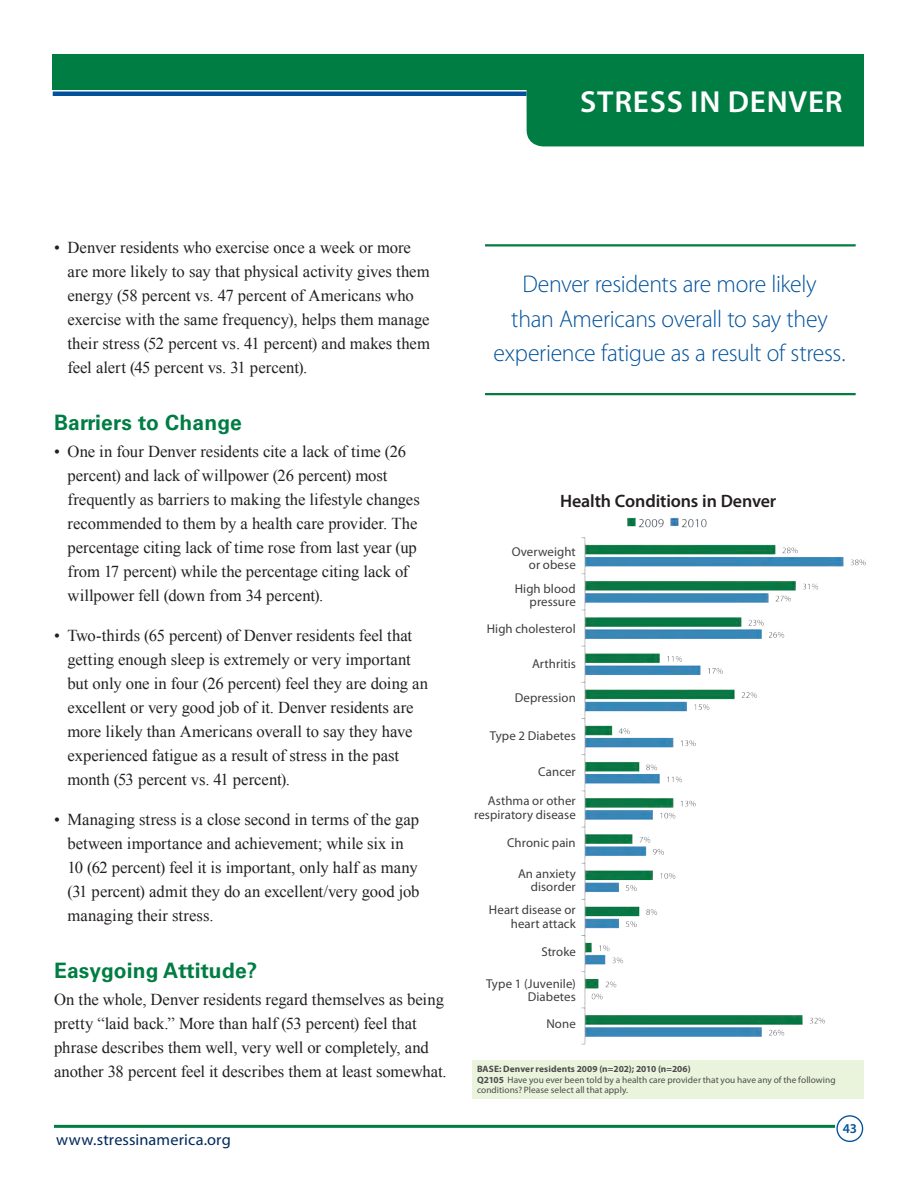
<style>
.page{position:relative;width:918px;height:1188px;background:#fff}
.page>*{position:absolute;margin:0;border:0;box-sizing:border-box;transform-origin:0 0}
.t1{font:600 30.6px "Myriad Pro";letter-spacing:.025em;color:#fff}
.t2{font:300 24.3px/34.5px "Myriad Pro";letter-spacing:-.015em;color:#01529b;text-align:center}
.t3{font:700 21.15px "Univers LT Std";letter-spacing:.01em;color:#007d43}
.t4{font:600 18px "Myriad Pro";letter-spacing:-.005em;color:#231f20}
.t5{font:16.65px/24px "Times New Roman";color:#231f20}
.t6{font:16.05px "Myriad Pro";letter-spacing:.005em;color:#00295c}
.t7{font:600 13.5px "Myriad Pro";color:#01529b}
.t8{font:12.9px/13.2px "Myriad Pro";letter-spacing:.005em;color:#3e3e3f;text-align:right}
.t9{font:9.3px/10.5px "Myriad Pro";letter-spacing:.005em;color:#4b4c4d}
.s1{font-weight:700}
</style>
<div class="page">
<div style="left:526px;top:90px;width:338px;height:56px;background:#007d43"></div>
<div style="left:53px;top:54px;width:811px;height:36px;background:#007d43"></div>
<hr style="left:54px;top:1125px;width:781px;height:3px;background:#007d43">
<hr style="left:53px;top:92px;width:474px;height:4px;background:#01529b">
<div style="left:836px;top:1115px;width:27px;height:27px;border:1px solid #01529b;border-radius:50%"></div>
<img style="left:581px;top:517px;width:285px;height:528px">
<div style="left:472px;top:1060px;width:392px;height:39px;background:#eaf3db"></div>
<hr style="left:485px;top:244px;width:371px;height:2px;background:#007d43">
<hr style="left:485px;top:393px;width:371px;height:2px;background:#007d43">
<h1 class="t1" style="left:580px;top:82px;width:264px">Stress In Denver</h1>
<p class="t5" style="left:68px;top:235px;width:364px;text-indent:-14px">• Denver residents who exercise once a week or more are more likely to say that physical activity gives them energy (58 percent vs. 47 percent of Americans who exercise with the same frequency), helps them manage their stress (52 percent vs. 41 percent) and makes them feel alert (45 percent vs. 31 percent).</p>
<p class="t3" style="left:54px;top:410px;width:189px">Barriers to Change</p>
<p class="t5" style="left:68px;top:439px;width:354px;text-indent:-14px">• One in four Denver residents cite a lack of time (26 percent) and lack of willpower (26 percent) most frequently as barriers to making the lifestyle changes recommended to them by a health care provider. The percentage citing lack of time rose from last year (up from 17 percent) while the percentage citing lack of willpower fell (down from 34 percent).</p>
<p class="t5" style="left:68px;top:623px;width:362px;text-indent:-14px">• Two-thirds (65 percent) of Denver residents feel that getting enough sleep is extremely or very important but only one in four (26 percent) feel they are doing an excellent or very good job of it. Denver residents are more likely than Americans overall to say they have experienced fatigue as a result of stress in the past month (53 percent vs. 41 percent).</p>
<p class="t5" style="left:68px;top:807px;width:354px;text-indent:-14px">• Managing stress is a close second in terms of the gap between importance and achievement; while six in 10 (62 percent) feel it is important, only half as many (31 percent) admit they do an excellent/very good job managing their stress.</p>
<p class="t3" style="left:54px;top:958px;width:205px">Easygoing Attitude?</p>
<p class="t5" style="left:54px;top:987px;width:394px">On the whole, Denver residents regard themselves as being pretty “laid back.” More than half (53 percent) feel that phrase describes them well, very well or completely, and another 38 percent feel it describes them at least somewhat.</p>
<p class="t6" style="left:56px;top:1130px;width:176px">www.stressinamerica.org</p>
<h2 class="t2" style="left:493px;top:267px;width:354px">Denver residents are more likely<br>than Americans overall to say they experience fatigue as a result of stress.</h2>
<p class="t4" style="left:560px;top:489px;width:218px">Health Conditions in Denver</p>
<p class="t8" style="left:512px;top:545px;width:66px">Overweight or obese</p>
<p class="t8" style="left:515px;top:582px;width:62px">High blood pressure</p>
<p class="t8" style="left:487px;top:622px;width:90px">High cholesterol</p>
<p class="t8" style="left:532px;top:657px;width:45px">Arthritis</p>
<p class="t8" style="left:515px;top:691px;width:63px">Depression</p>
<p class="t8" style="left:490px;top:728px;width:87px">Type 2 Diabetes</p>
<p class="t8" style="left:538px;top:765px;width:39px">Cancer</p>
<p class="t8" style="left:474px;top:794px;width:103px">Asthma or other respiratory disease</p>
<p class="t8" style="left:507px;top:836px;width:70px">Chronic pain</p>
<p class="t8" style="left:518px;top:867px;width:59px">An anxiety disorder</p>
<p class="t8" style="left:489px;top:903px;width:88px">Heart disease or heart attack</p>
<p class="t8" style="left:541px;top:945px;width:36px">Stroke</p>
<p class="t8" style="left:486px;top:977px;width:91px">Type 1 (Juvenile)<br>Diabetes</p>
<p class="t8" style="left:546px;top:1017px;width:31px">None</p>
<p class="t9" style="left:477px;top:1064px;width:360px"><span class="s1">BASE: Denver residents 2009 (n=202); 2010 (n=206)<br>Q2105</span> Have you ever been told by a health care provider that you have any of the following conditions? Please select all that apply.</p>
<p class="t7" style="left:843px;top:1120px;width:16px">43</p>
</div>
